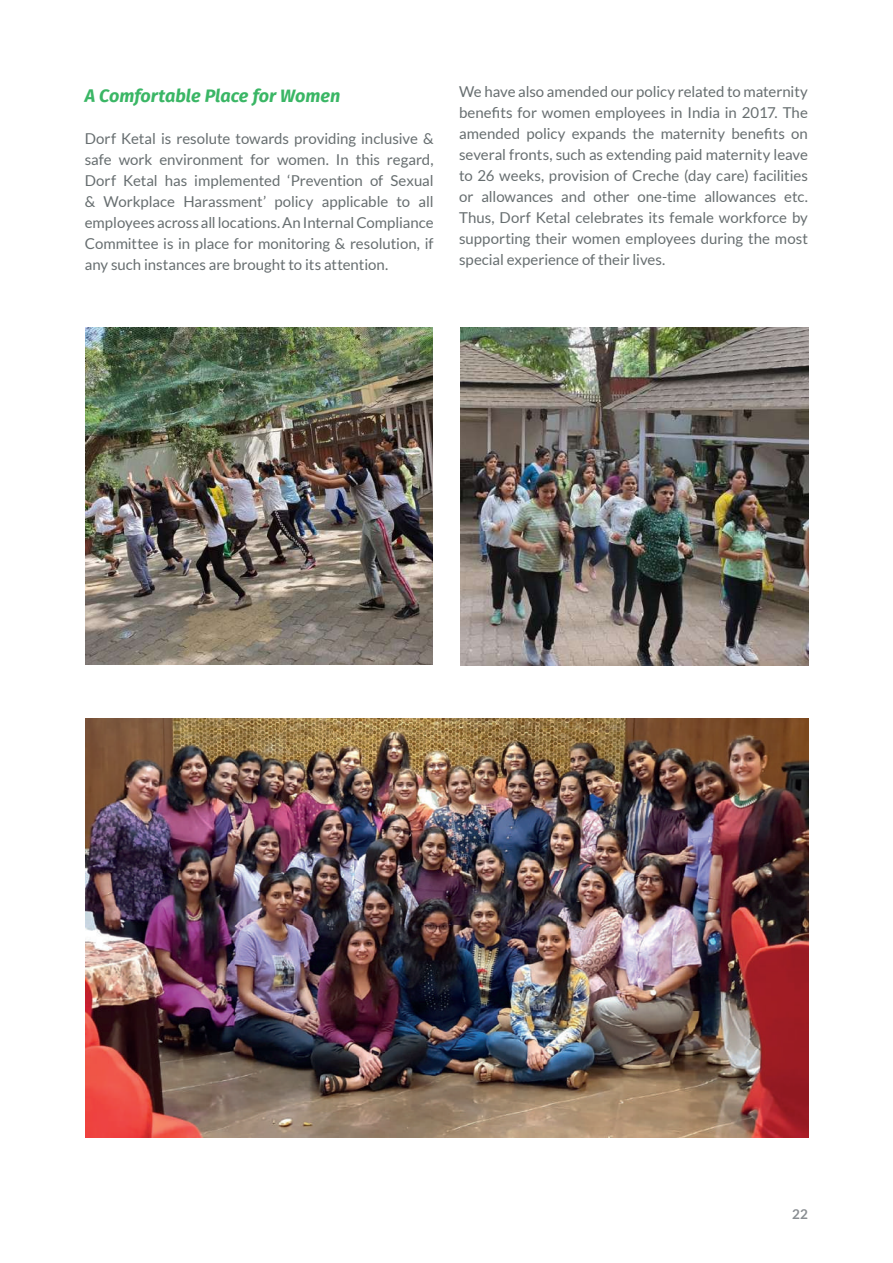
<style>
.page{position:relative;width:893px;height:1263px;background:#fff}
.page>*{position:absolute;margin:0;border:0;box-sizing:border-box;transform-origin:0 0}
.t1{font:italic 700 18px "Fira Sans";letter-spacing:-.005em;color:#3ab665}
.t2{font:15px/21px "Lato";color:#676e70;text-align:justify}
.t3{font:700 13.5px "Lato";color:#898e92}
</style>
<div class="page">
<img style="left:86px;top:327px;width:346px;height:338px">
<img style="left:460px;top:327px;width:348px;height:338px">
<img style="left:86px;top:718px;width:722px;height:419px">
<p class="t1" style="left:85px;top:80px;width:257px">A Comfortable Place for Women</p>
<p class="t2" style="left:85px;top:128px;width:350px">Dorf Ketal is resolute towards providing inclusive &amp; safe work environment for women. In this regard, Dorf Ketal has implemented ‘Prevention of Sexual &amp; Workplace Harassment’ policy applicable to all employees across all locations. An Internal Compliance Committee is in place for monitoring &amp; resolution, if any such instances are brought to its attention.</p>
<p class="t2" style="left:459px;top:81px;width:350px">We have also amended our policy related to maternity benefits for women employees in India in 2017. The amended policy expands the maternity benefits on several fronts, such as extending paid maternity leave to 26 weeks, provision of Creche (day care) facilities or allowances and other one-time allowances etc.<br>Thus, Dorf Ketal celebrates its female workforce by supporting their women employees during the most special experience of their lives.</p>
<p class="t3" style="left:792px;top:1206px;width:17px">22</p>
</div>
